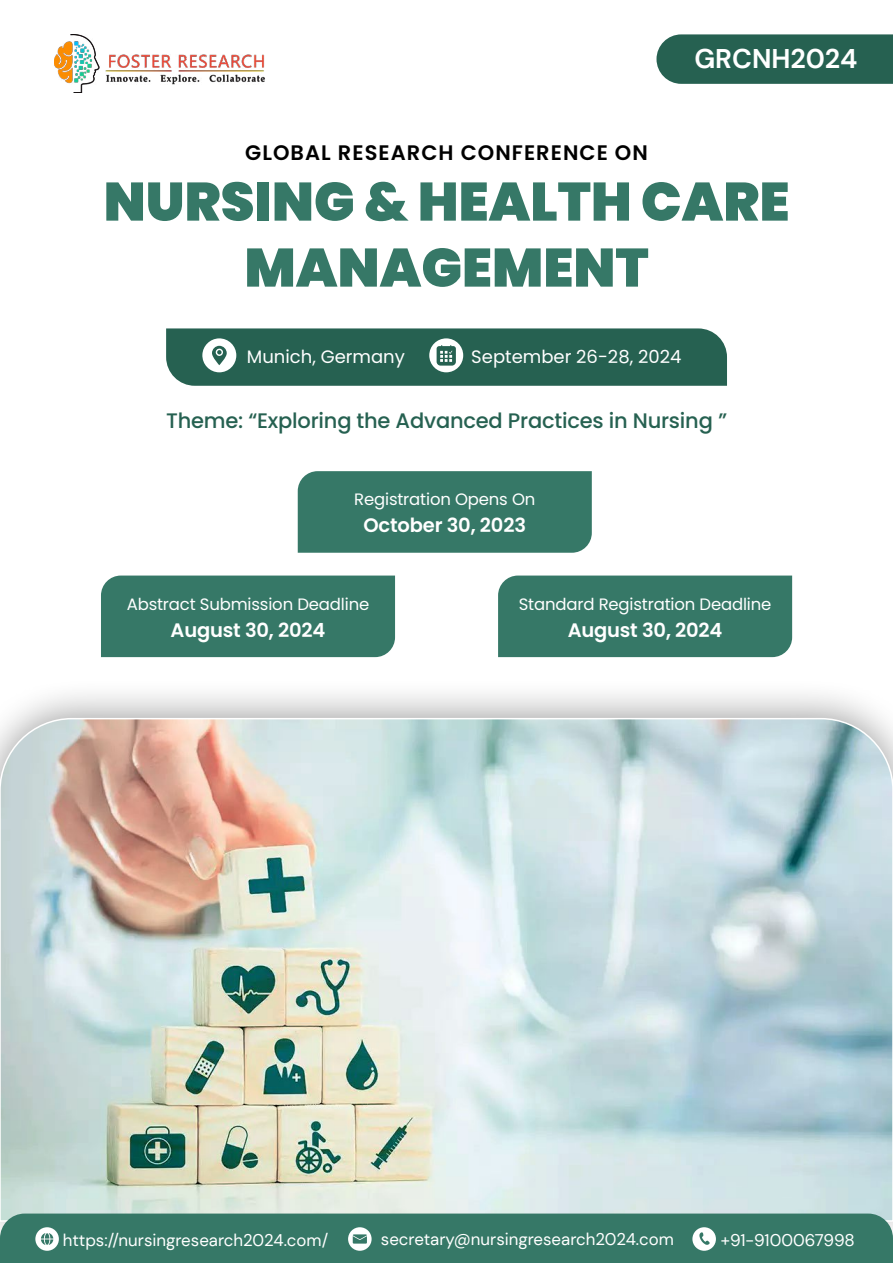
<style>
.page{position:relative;width:893px;height:1263px;background:#fff}
.page>*{position:absolute;margin:0;border:0;box-sizing:border-box;transform-origin:0 0}
.t1{font:900 54px/66px "Poppins";color:#367867;text-align:center}
.t2{font:700 27px "DM Sans";color:#fff}
.t3{font:500 21px "Poppins";letter-spacing:-.01em;color:#266151}
.t4{font:600 21px "Poppins";letter-spacing:.05em;color:#000}
.t5{font:600 19.5px "Poppins";letter-spacing:-.01em;color:#fff}
.t6{font:18px "Poppins";color:#fff}
.t7{font:16.8px "DM Sans";color:#fff}
.t8{font:16.5px "Poppins";letter-spacing:-.01em;color:#fff}
</style>
<div class="page">
<div style="left:298px;top:471px;width:294px;height:82px;background:#367867"></div>
<div style="left:101px;top:575px;width:294px;height:82px;background:#367867"></div>
<div style="left:498px;top:575px;width:294px;height:82px;background:#367867"></div>
<svg style="left:166px;top:328px;width:561px;height:58px;background:#336b5c"></svg>
<img style="left:54px;top:34px;width:211px;height:59px">
<div style="left:656px;top:34px;width:237px;height:50px;background:#266151"></div>
<div style="left:0;top:678px;width:893px;height:578px;background:#000;opacity:.38"></div>
<img style="left:0;top:717px;width:893px;height:496px">
<div style="left:0;top:1213px;width:893px;height:50px;background:#367867"></div>
<h2 class="t2" style="left:694px;top:42px;width:164px">GRCNH2024</h2>
<p class="t4" style="left:245px;top:140px;width:404px">GLOBAL RESEARCH CONFERENCE ON</p>
<h1 class="t1" style="left:104px;top:169px;width:687px">NURSING &amp; HEALTH CARE<br>MANAGEMENT</h1>
<p class="t6" style="left:247px;top:347px;width:160px">Munich, Germany</p>
<p class="t6" style="left:471px;top:346px;width:212px">September 26-28, 2024</p>
<p class="t3" style="left:166px;top:408px;width:563px">Theme: “Exploring the Advanced Practices in Nursing ”</p>
<p class="t8" style="left:354px;top:490px;width:183px">Registration Opens On</p>
<p class="t5" style="left:364px;top:514px;width:164px">October 30, 2023</p>
<p class="t8" style="left:127px;top:595px;width:244px">Abstract Submission Deadline</p>
<p class="t5" style="left:171px;top:619px;width:156px">August 30, 2024</p>
<p class="t8" style="left:519px;top:595px;width:254px">Standard Registration Deadline</p>
<p class="t5" style="left:568px;top:619px;width:156px">August 30, 2024</p>
<p class="t7" style="left:63px;top:1229px;width:267px">https://nursingresearch2024.com/</p>
<p class="t7" style="left:381px;top:1228px;width:295px">secretary@nursingresearch2024.com</p>
<p class="t7" style="left:720px;top:1229px;width:136px">+91-9100067998</p>
</div>
